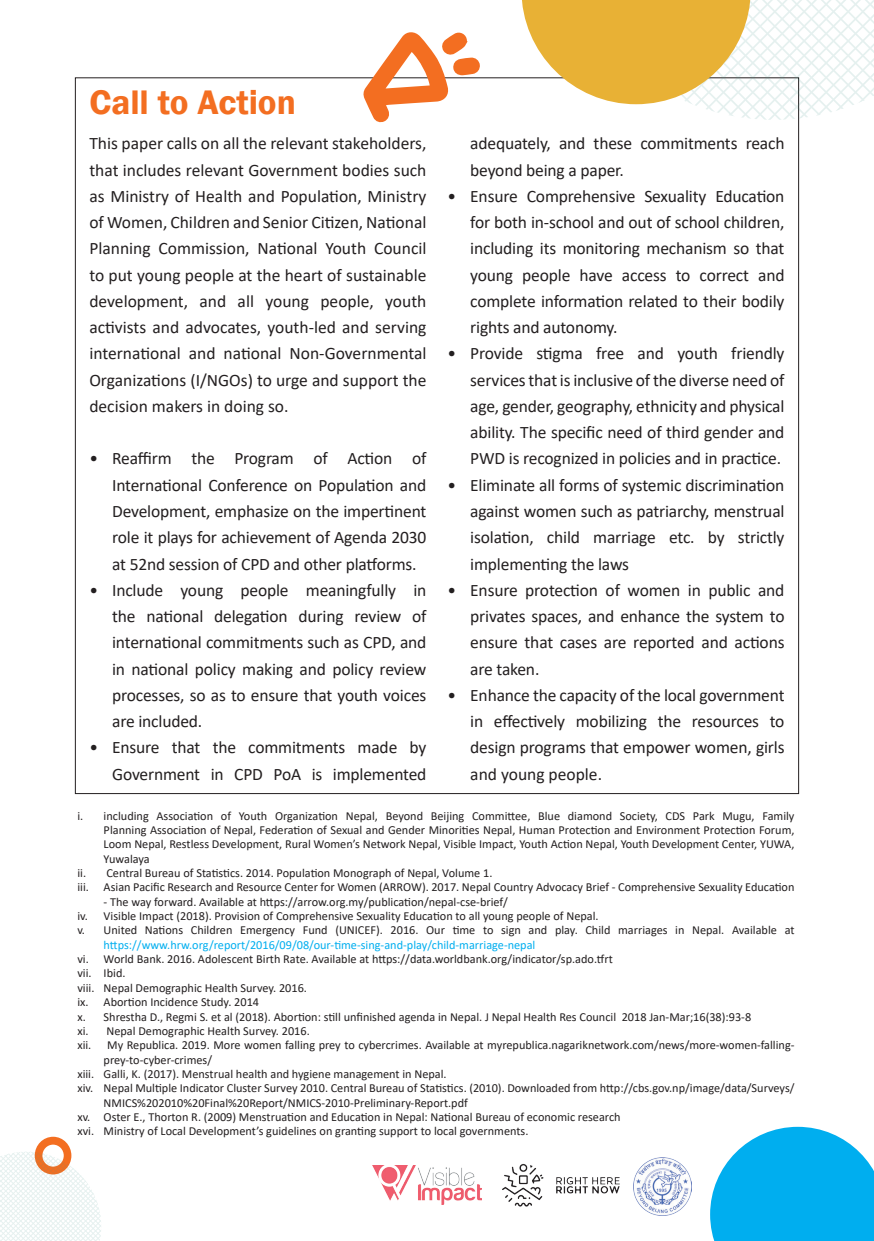
<style>
.page{position:relative;width:874px;height:1241px;background:#fff}
.page>*{position:absolute;margin:0;border:0;box-sizing:border-box;transform-origin:0 0}
.t1{font:600 35px "Franklin Gothic";color:#f36e21}
.t2{font:17.5px/26.2px "Calibri";letter-spacing:-.01em;color:#231f20;text-align:justify}
.t3{font:12.25px/14.3px "Calibri";color:#231f20}
.s1{color:#00aeef}
</style>
<div class="page">
<svg style="left:710px;top:1126px;width:163px;height:114px;background:#26baf1"></svg>
<svg style="left:0;top:1136px;width:101px;height:104px"></svg>
<svg style="left:362px;top:32px;width:118px;height:91px"></svg>
<svg style="left:521px;top:0;width:352px;height:141px"></svg>
<img style="left:372px;top:1165px;width:109px;height:39px">
<img style="left:502px;top:1163px;width:118px;height:44px">
<img style="left:633px;top:1157px;width:58px;height:58px">
<p class="t1" style="left:89px;top:81px;width:208px">Call to Action</p>
<p class="t2" style="left:470px;top:130px;width:315px">adequately, and these commitments reach beyond being a paper.</p>
<p class="t2" style="left:470px;top:182px;width:315px;text-indent:-23px">• Ensure Comprehensive Sexuality Education for both in-school and out of school children, including its monitoring mechanism so that young people have access to correct and complete information related to their bodily rights and autonomy.</p>
<p class="t2" style="left:470px;top:340px;width:315px;text-indent:-23px">• Provide stigma free and youth friendly services that is inclusive of the diverse need of age, gender, geography, ethnicity and physical ability. The specific need of third gender and PWD is recognized in policies and in practice.</p>
<p class="t2" style="left:470px;top:471px;width:315px;text-indent:-23px">• Eliminate all forms of systemic discrimination against women such as patriarchy, menstrual isolation, child marriage etc. by strictly implementing the laws</p>
<p class="t2" style="left:470px;top:576px;width:315px;text-indent:-23px">• Ensure protection of women in public and privates spaces, and enhance the system to ensure that cases are reported and actions are taken.</p>
<p class="t2" style="left:470px;top:681px;width:315px;text-indent:-23px">• Enhance the capacity of the local government in effectively mobilizing the resources to design programs that empower women, girls and young people.</p>
<p class="t3" style="left:104px;top:807px;width:692px;text-align:justify;text-indent:-26px">i. including Association of Youth Organization Nepal, Beyond Beijing Committee, Blue diamond Society, CDS Park Mugu, Family Planning Association of Nepal, Federation of Sexual and Gender Minorities Nepal, Human Protection and Environment Protection Forum, Loom Nepal, Restless Development, Rural Women’s Network Nepal, Visible Impact, Youth Action Nepal, Youth Development Center, YUWA, Yuwalaya</p>
<p class="t3" style="left:77px;top:865px;width:416px">ii. Central Bureau of Statistics. 2014. Population Monograph of Nepal, Volume 1.</p>
<p class="t3" style="left:77px;top:879px;width:718px">iii. Asian Pacific Research and Resource Center for Women (ARROW). 2017. Nepal Country Advocacy Brief - Comprehensive Sexuality Education</p>
<p class="t3" style="left:104px;top:893px;width:405px">- The way forward. Available at https://arrow.org.my/publication/nepal-cse-brief/</p>
<p class="t3" style="left:77px;top:908px;width:522px">iv. Visible Impact (2018). Provision of Comprehensive Sexuality Education to all young people of Nepal.</p>
<p class="t3" style="left:104px;top:922px;width:692px;text-indent:-26px">v. United Nations Children Emergency Fund (UNICEF). 2016. Our time to sign and play. Child marriages in Nepal. Available at <span class="s1">https://www.hrw.org/report/2016/09/08/our-time-sing-and-play/child-marriage-nepal</span></p>
<p class="t3" style="left:77px;top:951px;width:536px">vi. World Bank. 2016. Adolescent Birth Rate. Available at https://data.worldbank.org/indicator/sp.ado.tfrt</p>
<p class="t3" style="left:77px;top:965px;width:50px">vii. Ibid.</p>
<p class="t3" style="left:77px;top:980px;width:231px">viii. Nepal Demographic Health Survey. 2016.</p>
<p class="t3" style="left:77px;top:994px;width:183px">ix. Abortion Incidence Study. 2014</p>
<p class="t3" style="left:77px;top:1008px;width:675px">x. Shrestha D., Regmi S. et al (2018). Abortion: still unfinished agenda in Nepal. J Nepal Health Res Council 2018 Jan-Mar;16(38):93-8</p>
<p class="t3" style="left:77px;top:1023px;width:234px">xi. Nepal Demographic Health Survey. 2016.</p>
<p class="t3" style="left:77px;top:1037px;width:16px">xii.</p>
<p class="t3" style="left:104px;top:1037px;width:692px">My Republica. 2019. More women falling prey to cybercrimes. Available at myrepublica.nagariknetwork.com/news/more-women-falling&shy;prey-to-cyber-crimes/</p>
<p class="t3" style="left:77px;top:1066px;width:370px">xiii. Galli, K. (2017). Menstrual health and hygiene management in Nepal.</p>
<p class="t3" style="left:104px;top:1080px;width:692px;text-indent:-26px">xiv. Nepal Multiple Indicator Cluster Survey 2010. Central Bureau of Statistics. (2010). Downloaded from http://cbs.gov.np/image/data/Surveys/<br>NMICS%202010%20Final%20Report/NMICS-2010-Preliminary-Report.pdf</p>
<p class="t3" style="left:77px;top:1109px;width:544px">xv. Oster E., Thorton R. (2009) Menstruation and Education in Nepal: National Bureau of economic research</p>
<p class="t3" style="left:77px;top:1123px;width:452px">xvi. Ministry of Local Development’s guidelines on granting support to local governments.</p>
<p class="t2" style="left:89px;top:130px;width:338px">This paper calls on all the relevant stakeholders, that includes relevant Government bodies such as Ministry of Health and Population, Ministry of Women, Children and Senior Citizen, National Planning Commission, National Youth Council to put young people at the heart of sustainable development, and all young people, youth activists and advocates, youth-led and serving international and national Non-Governmental Organizations (I/NGOs) to urge and support the decision makers in doing so.</p>
<p class="t2" style="left:112px;top:445px;width:315px;text-indent:-23px">• Reaffirm the Program of Action of International Conference on Population and Development, emphasize on the impertinent role it plays for achievement of Agenda 2030 at 52nd session of CPD and other platforms.</p>
<p class="t2" style="left:112px;top:576px;width:315px;text-indent:-23px">• Include young people meaningfully in the national delegation during review of international commitments such as CPD, and in national policy making and policy review processes, so as to ensure that youth voices are included.</p>
<p class="t2" style="left:89px;top:734px;width:338px;text-align:right">• Ensure that the commitments made by<br>Government in CPD PoA is implemented</p>
</div>
